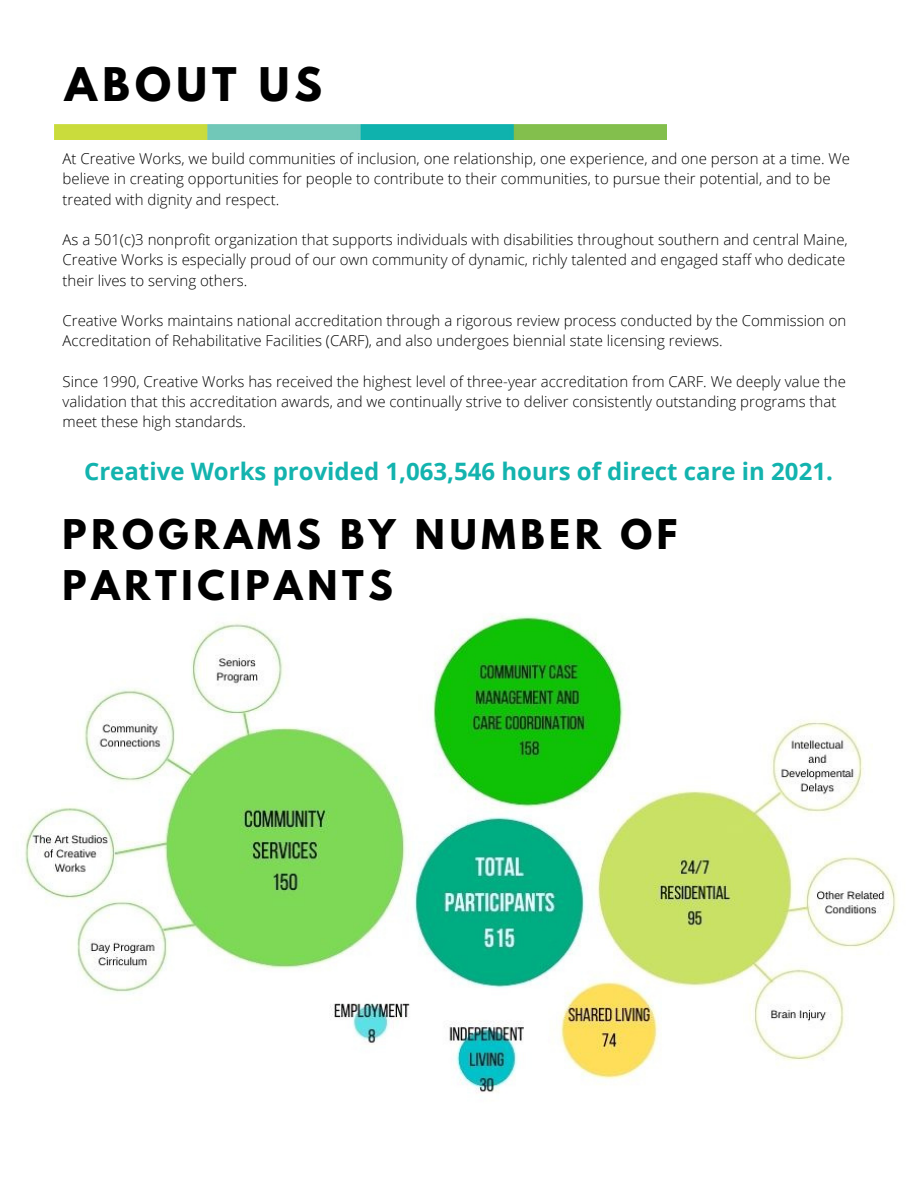
<style>
.page{position:relative;width:918px;height:1188px;background:#fff}
.page>*{position:absolute;margin:0;border:0;box-sizing:border-box;transform-origin:0 0}
.t1{font:700 41.1px "League Spartan";letter-spacing:.13em;color:#000}
.t2{font:700 36.3px/50.7px "League Spartan";letter-spacing:.13em;color:#000}
.t3{font:700 24px "Open Sans";color:#13b3ae}
.t4{font:300 15px/20.2px "Open Sans";color:#000}
</style>
<div class="page">
<img style="left:54px;top:125px;width:612px;height:14px">
<img style="left:24px;top:614px;width:874px;height:479px">
<p class="t1" style="left:65px;top:64px;width:259px">ABOUT US</p>
<p class="t4" style="left:63px;top:148px;width:789px">At Creative Works, we build communities of inclusion, one relationship, one experience, and one person at a time. We believe in creating opportunities for people to contribute to their communities, to pursue their potential, and to be treated with dignity and respect.</p>
<p class="t4" style="left:63px;top:229px;width:787px">As a 501(c)3 nonprofit organization that supports individuals with disabilities throughout southern and central Maine,<br>Creative Works is especially proud of our own community of dynamic, richly talented and engaged staff who dedicate their lives to serving others.</p>
<p class="t4" style="left:63px;top:310px;width:785px">Creative Works maintains national accreditation through a rigorous review process conducted by the Commission on<br>Accreditation of Rehabilitative Facilities (CARF), and also undergoes biennial state licensing reviews.</p>
<p class="t4" style="left:63px;top:371px;width:785px">Since 1990, Creative Works has received the highest level of three-year accreditation from CARF. We deeply value the validation that this accreditation awards, and we continually strive to deliver consistently outstanding programs that meet these high standards.</p>
<p class="t3" style="left:84px;top:454px;width:750px">Creative Works provided 1,063,546 hours of direct care in 2021.</p>
<p class="t2" style="left:63px;top:514px;width:616px">PROGRAMS BY NUMBER OF<br>PARTICIPANTS</p>
</div>
